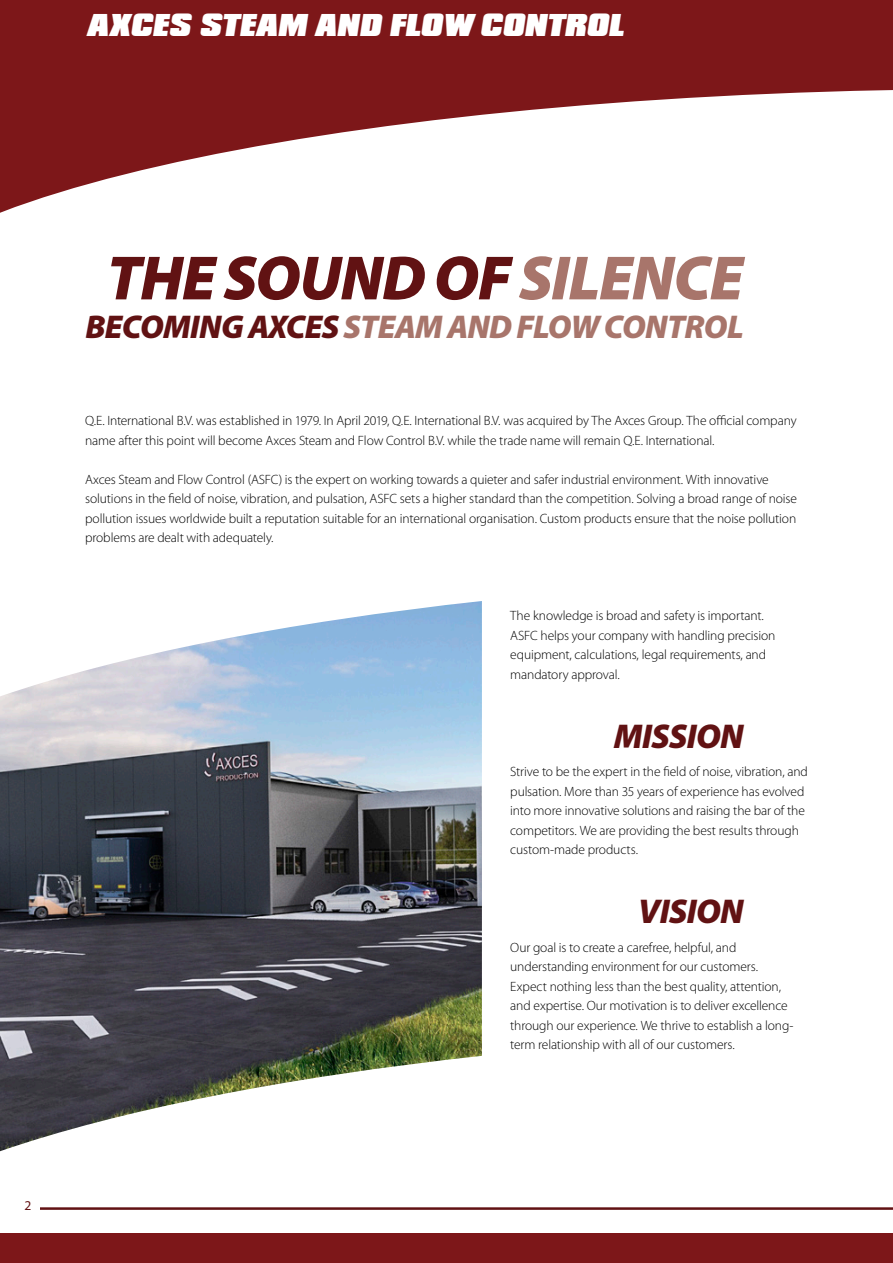
<style>
.page{position:relative;width:893px;height:1263px;background:#fff}
.page>*{position:absolute;margin:0;border:0;box-sizing:border-box;transform-origin:0 0}
._2020_Kop_Sound_of_S{font:italic 900 63px "Myriad Pro";letter-spacing:-.02em;color:#611213}
._2020_Kop{font:italic 900 34.5px "Myriad Pro";letter-spacing:-.02em;color:#611213}
._2020_Kop_Sound_of_s{font:italic 900 33px "Myriad Pro";letter-spacing:-.02em;color:#a8756b}
._2020_Header{font:italic 30px "Compacta ICG Black";letter-spacing:-.025em;color:#fff}
._2020_Tekst{font:300 13.5px/19.5px "Myriad Pro";letter-spacing:-.01em;color:#000}
.t1{font:13.5px "Myriad Pro";color:#611213}
.s1{color:#a8756b}
.s2{color:#611213}
</style>
<div class="page">
<div style="left:0;top:1234px;width:893px;height:29px;background:#7d1719"></div>
<hr style="left:0;top:1207px;width:893px;height:2px;background:#611213">
<div style="left:0;top:0;width:893px;height:276px;background:#7d1719"></div>
<svg style="left:0;top:90px;width:893px;height:186px;fill:#fff"></svg>
<div style="left:0;top:1199px;width:40px;height:31px;background:#fff"></div>
<img style="left:0;top:601px;width:482px;height:550px">
<p class="_2020_Header" style="left:85px;top:9px;width:541px">AXCES STEAM AND FLOW CONTROL</p>
<h3 class="_2020_Header" style="left:85px;top:9px;width:291px">THE AXCES GROUP</h3>
<p class="_2020_Kop_Sound_of_S" style="left:107px;top:243px;width:638px">THE SOUND OF <span class="s1">SILENCE</span></p>
<p class="_2020_Kop_Sound_of_s" style="left:85px;top:309px;width:660px"><span class="s2">BECOMING AXCES</span> STEAM AND FLOW CONTROL</p>
<p class="_2020_Tekst" style="left:85px;top:411px;width:713px">Q.E. International B.V. was established in 1979. In April 2019, Q.E. International B.V. was acquired by The Axces Group. The official company name after this point will become Axces Steam and Flow Control B.V. while the trade name will remain Q.E. International.</p>
<p class="_2020_Tekst" style="left:85px;top:470px;width:713px">Axces Steam and Flow Control (ASFC) is the expert on working towards a quieter and safer industrial environment. With innovative solutions in the field of noise, vibration, and pulsation, ASFC sets a higher standard than the competition. Solving a broad range of noise pollution issues worldwide built a reputation suitable for an international organisation. Custom products ensure that the noise pollution problems are dealt with adequately.</p>
<p class="_2020_Tekst" style="left:510px;top:606px;width:267px">The knowledge is broad and safety is important.<br>ASFC helps your company with handling precision equipment, calculations, legal requirements, and mandatory approval.</p>
<p class="_2020_Kop" style="left:614px;top:717px;width:131px">MISSION</p>
<p class="_2020_Tekst" style="left:510px;top:762px;width:299px">Strive to be the expert in the field of noise, vibration, and pulsation. More than 35 years of experience has evolved into more innovative solutions and raising the bar of the competitors. We are providing the best results through custom-made products.</p>
<p class="_2020_Kop" style="left:638px;top:892px;width:107px">VISION</p>
<p class="_2020_Tekst" style="left:510px;top:938px;width:285px">Our goal is to create a carefree, helpful, and understanding environment for our customers.<br>Expect nothing less than the best quality, attention, and expertise. Our motivation is to deliver excellence through our experience. We thrive to establish a long&shy;term relationship with all of our customers.</p>
<p class="t1" style="left:25px;top:1197px;width:8px">2</p>
</div>
